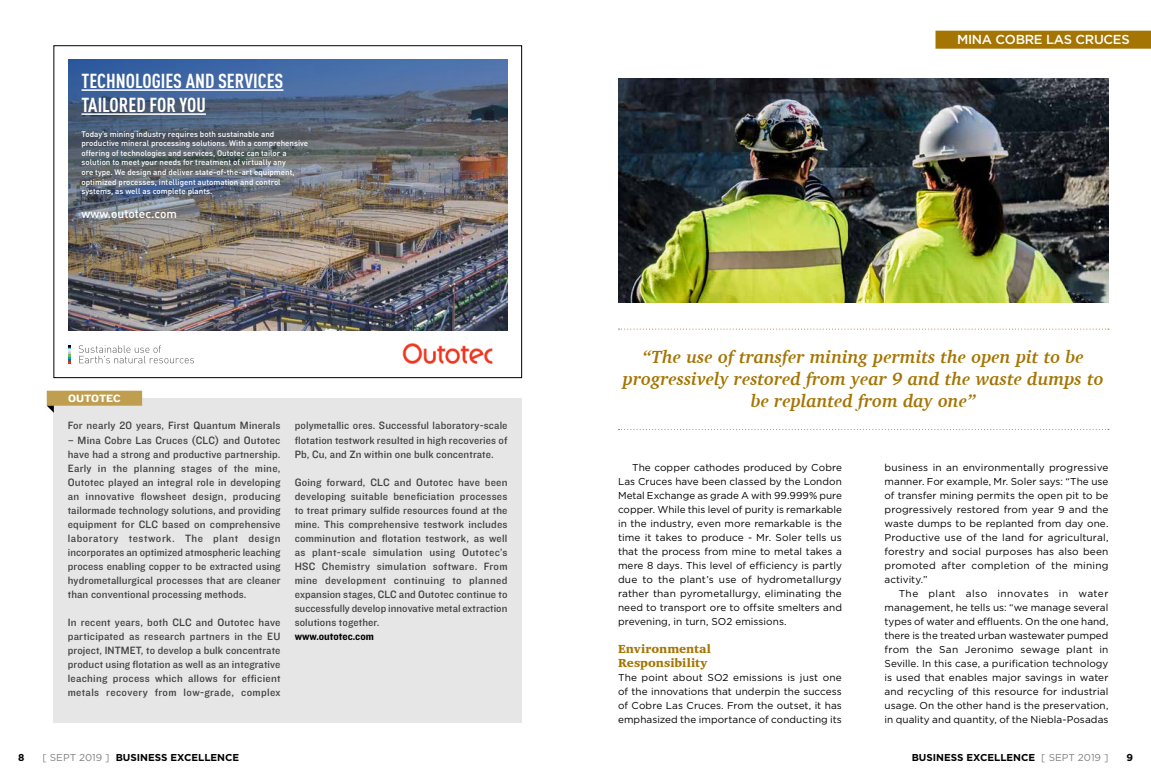
<style>
.page{position:relative;width:1151px;height:783px;background:#fff}
.page>*{position:absolute;margin:0;border:0;box-sizing:border-box;transform-origin:0 0}
.t1{font:700 20px/24px "DIN Cond";color:#fff}
.t2{font:italic 700 18px/22px "Charter";color:#a57503;text-align:center}
.t3{font:500 13px "Gotham";letter-spacing:-.02em;color:#fff}
.t4{font:900 12px/14px "Charter";color:#a57503}
.t5{font:500 12px "DIN";color:#fff}
.t6{font:11px/14px "Knockout HTF31 Junior Middlewt";letter-spacing:.01em;color:#414042;text-align:justify}
.t7{font:11px "Knockout HTF51 Middleweight";color:#000}
.t8{font:11px "Knockout HTF52 Cruiserweight";color:#fff}
.t9{font:10px/14px "Gotham";letter-spacing:.005em;color:#000;text-align:justify}
.t10{font:700 10px "Gotham";color:#000}
.t11{font:500 8px/9.6px "DIN";color:#fff}
.s1{font-weight:400;color:#808080}
</style>
<div class="page">
<div style="left:935px;top:31px;width:216px;height:18px;background:#a57503"></div>
<svg style="left:79px;top:345px;width:115px;height:18px"></svg>
<svg style="left:68px;top:345px;width:3px;height:18px"></svg>
<img style="left:402px;top:343px;width:91px;height:21px">
<img style="left:68px;top:60px;width:439px;height:270px">
<hr style="left:81px;top:89px;width:202px;height:2px;background:#fff">
<hr style="left:81px;top:113px;width:125px;height:2px;background:#fff">
<div style="left:54px;top:45px;width:468px;height:333px;border:1px solid #000"></div>
<div style="left:54px;top:398px;width:468px;height:324px;background:#e6e6e6"></div>
<div style="left:47px;top:390px;width:95px;height:15px;background:#c09e4f"></div>
<svg style="left:47px;top:405px;width:7px;height:7px"></svg>
<img style="left:618px;top:78px;width:490px;height:224px">
<svg style="left:618px;top:328px;width:491px;height:1px"></svg>
<svg style="left:618px;top:429px;width:491px;height:1px"></svg>
<h1 class="t1" style="left:81px;top:68px;width:203px">TECHNOLOGIES AND SERVICES<br>TAILORED FOR YOU</h1>
<p class="t11" style="left:81px;top:129px;width:228px">Today’s mining industry requires both sustainable and productive mineral processing solutions. With a comprehensive offering of technologies and services, Outotec can tailor a solution to meet your needs for treatment of virtually any<br>ore type. We design and deliver state-of-the-art equipment, optimized processes, intelligent automation and control systems, as well as complete plants.</p>
<p class="t5" style="left:81px;top:206px;width:97px">www.outotec.com</p>
<p class="t8" style="left:68px;top:392px;width:54px">OUTOTEC</p>
<p class="t6" style="left:68px;top:419px;width:214px">For nearly 20 years, First Quantum Minerals</p>
<p class="t6" style="left:68px;top:433px;width:214px">– Mina Cobre Las Cruces (CLC) and Outotec have had a strong and productive partnership.<br>Early in the planning stages of the mine, Outotec played an integral role in developing an innovative flowsheet design, producing tailormade technology solutions, and providing equipment for CLC based on comprehensive laboratory testwork. The plant design incorporates an optimized atmospheric leaching process enabling copper to be extracted using hydrometallurgical processes that are cleaner than conventional processing methods.</p>
<p class="t6" style="left:68px;top:615px;width:214px">In recent years, both CLC and Outotec have participated as research partners in the EU project, INTMET, to develop a bulk concentrate product using flotation as well as an integrative leaching process which allows for efficient metals recovery from low-grade, complex</p>
<p class="t6" style="left:295px;top:419px;width:214px">polymetallic ores. Successful laboratory-scale flotation testwork resulted in high recoveries of Pb, Cu, and Zn within one bulk concentrate.</p>
<p class="t6" style="left:295px;top:475px;width:214px">Going forward, CLC and Outotec have been developing suitable beneficiation processes to treat primary sulfide resources found at the mine. This comprehensive testwork includes comminution and flotation testwork, as well as plant-scale simulation using Outotec’s HSC Chemistry simulation software. From mine development continuing to planned expansion stages, CLC and Outotec continue to successfully develop innovative metal extraction solutions together.</p>
<p class="t7" style="left:295px;top:630px;width:81px">www.outotec.com</p>
<p class="t10" style="left:18px;top:750px;width:8px">8</p>
<p class="t10" style="left:43px;top:750px;width:198px"><span class="s1">[ SEPT 2019 ]</span> BUSINESS EXCELLENCE</p>
<h3 class="t3" style="left:957px;top:31px;width:174px">MINA COBRE LAS CRUCES</h3>
<h2 class="t2" style="left:623px;top:345px;width:482px">“The use of transfer mining permits the open pit to be progressively restored from year 9 and the waste dumps to be replanted from day one”</h2>
<p class="t9" style="left:618px;top:460px;width:225px;text-indent:14px">The copper cathodes produced by Cobre Las Cruces have been classed by the London Metal Exchange as grade A with 99.999% pure copper. While this level of purity is remarkable in the industry, even more remarkable is the time it takes to produce - Mr. Soler tells us that the process from mine to metal takes a mere 8 days. This level of efficiency is partly due to the plant’s use of hydrometallurgy rather than pyrometallurgy, eliminating the need to transport ore to offsite smelters and prevening, in turn, SO2 emissions.</p>
<p class="t4" style="left:618px;top:641px;width:95px">Environmental<br>Responsibility</p>
<p class="t9" style="left:618px;top:670px;width:225px">The point about SO2 emissions is just one of the innovations that underpin the success of Cobre Las Cruces. From the outset, it has emphasized the importance of conducting its</p>
<p class="t9" style="left:884px;top:460px;width:225px">business in an environmentally progressive manner. For example, Mr. Soler says: “The use of transfer mining permits the open pit to be progressively restored from year 9 and the waste dumps to be replanted from day one.<br>Productive use of the land for agricultural, forestry and social purposes has also been promoted after completion of the mining activity.”</p>
<p class="t9" style="left:884px;top:586px;width:225px;text-indent:14px">The plant also innovates in water management, he tells us: “we manage several types of water and effluents. On the one hand, there is the treated urban wastewater pumped from the San Jeronimo sewage plant in Seville. In this case, a purification technology is used that enables major savings in water and recycling of this resource for industrial usage. On the other hand is the preservation, in quality and quantity, of the Niebla-Posadas</p>
<p class="t10" style="left:912px;top:750px;width:198px">BUSINESS EXCELLENCE <span class="s1">[ SEPT 2019 ]</span></p>
<p class="t10" style="left:1126px;top:750px;width:8px">9</p>
</div>
